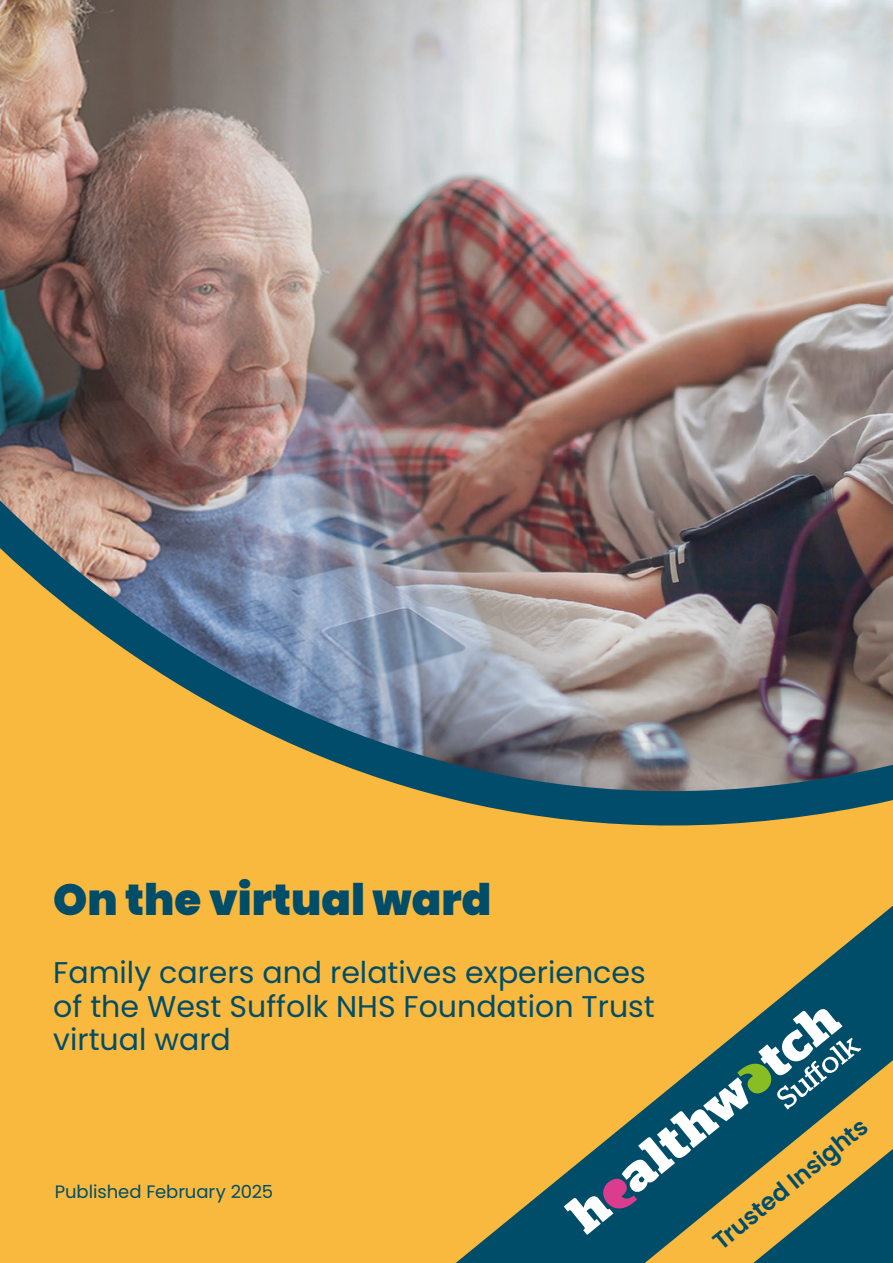
<style>
.page{position:relative;width:893px;height:1263px;background:#fff}
.page>*{position:absolute;margin:0;border:0;box-sizing:border-box;transform-origin:0 0}
.t1{font:900 43.5px "Poppins";color:#004d6a}
.t2{font:30px/33.8px "Poppins";color:#004d6a}
.t3{font:600 24px "Poppins";color:#004d6a}
.t4{font:18px "Poppins";letter-spacing:-.005em;color:#004d6a}
</style>
<div class="page">
<div style="left:0;top:9px;width:893px;height:1254px;background:#f9b93e"></div>
<svg style="left:456px;top:1174px;width:108px;height:89px"></svg>
<img style="left:0;top:0;width:893px;height:998px">
<svg style="left:564px;top:998px;width:329px;height:265px"></svg>
<h1 class="t1" style="left:53px;top:875px;width:440px">On the virtual ward</h1>
<p class="t2" style="left:53px;top:956px;width:603px">Family carers and relatives experiences of the West Suffolk NHS Foundation Trust virtual ward</p>
<p class="t4" style="left:55px;top:1181px;width:220px">Published February 2025</p>
<p class="t3" style="left:707px;top:1233px;width:193px;rotate:-39deg">Trusted Insights</p>
</div>
